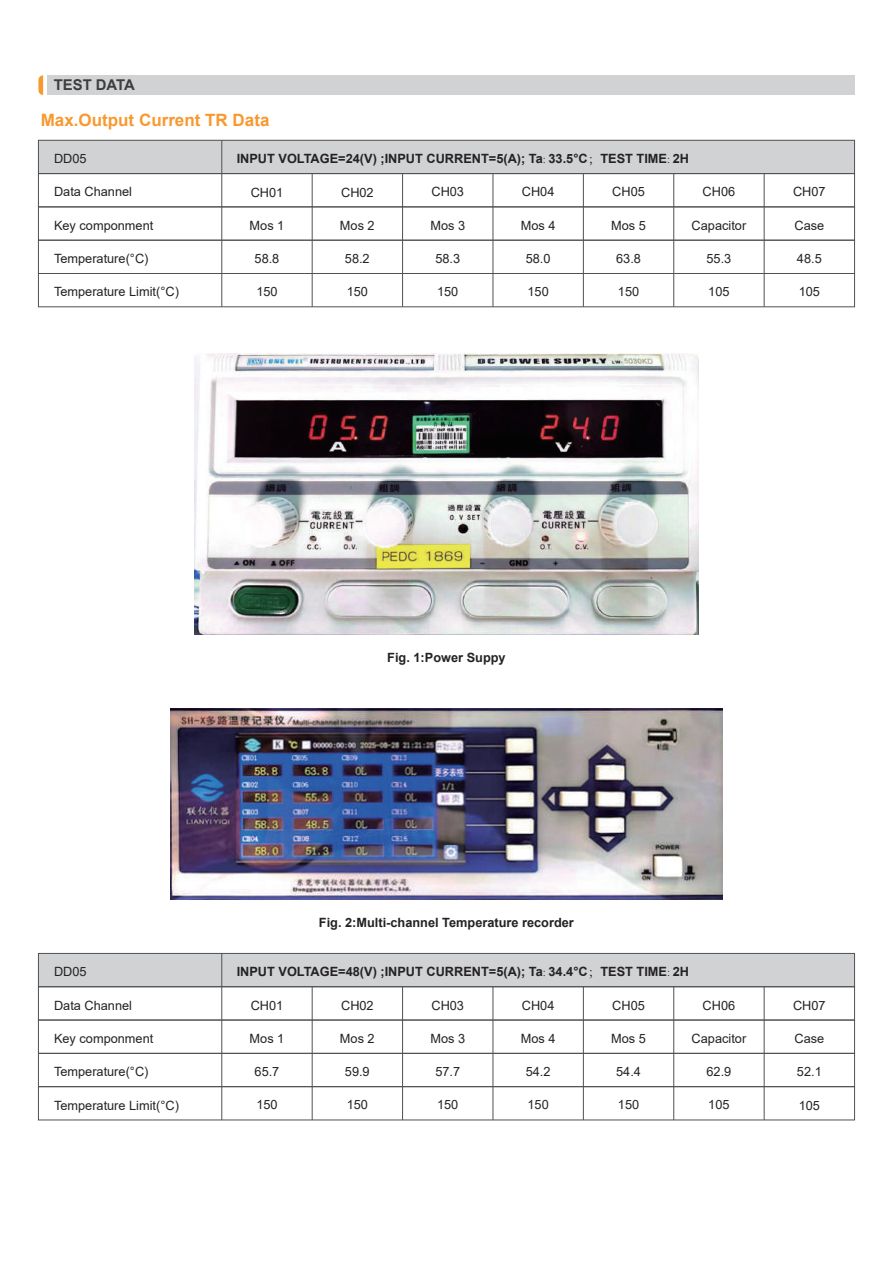
<style>
.page{position:relative;width:893px;height:1263px;background:#fff}
.page>*{position:absolute;margin:0;border:0;box-sizing:border-box;transform-origin:0 0}
.t1{font:700 16.95px "Arial";color:#f89930}
.t2{font:700 14.85px "Arial";color:#3e3e3f}
.t3{font:12.75px "Arial";color:#242222}
.t4{font:700 12.75px "Arial";color:#242222}
.s1{font-family:"Adobe Song Std";font-weight:300}
</style>
<div class="page">
<div style="left:47px;top:75px;width:807px;height:20px;background:#d1d2d4"></div>
<svg style="left:38px;top:75px;width:5px;height:20px"></svg>
<div style="left:38px;top:140px;width:816px;height:34px;background:#d1d2d4"></div>
<div style="left:38px;top:140px;width:817px;height:34px;border:1px solid #505152"></div>
<div style="left:38px;top:173px;width:817px;height:34px;border:1px solid #505152"></div>
<div style="left:38px;top:240px;width:817px;height:34px;border:1px solid #505152"></div>
<hr style="left:222px;top:140px;width:1px;height:167px;background:#505152">
<hr style="left:312px;top:174px;width:1px;height:133px;background:#505152">
<hr style="left:402px;top:174px;width:1px;height:133px;background:#505152">
<hr style="left:493px;top:174px;width:1px;height:133px;background:#505152">
<hr style="left:583px;top:174px;width:1px;height:133px;background:#505152">
<hr style="left:673px;top:174px;width:1px;height:133px;background:#505152">
<hr style="left:764px;top:174px;width:1px;height:133px;background:#505152">
<div style="left:38px;top:273px;width:817px;height:34px;border:1px solid #505152"></div>
<img style="left:170px;top:708px;width:553px;height:192px">
<img style="left:194px;top:354px;width:505px;height:281px">
<div style="left:38px;top:953px;width:816px;height:34px;background:#d1d2d4"></div>
<div style="left:38px;top:953px;width:817px;height:34px;border:1px solid #505152"></div>
<div style="left:38px;top:987px;width:817px;height:33px;border:1px solid #505152"></div>
<div style="left:38px;top:1020px;width:817px;height:33px;border:1px solid #505152"></div>
<div style="left:38px;top:1053px;width:817px;height:34px;border:1px solid #505152"></div>
<hr style="left:222px;top:953px;width:1px;height:167px;background:#505152">
<hr style="left:312px;top:987px;width:1px;height:133px;background:#505152">
<hr style="left:402px;top:987px;width:1px;height:133px;background:#505152">
<hr style="left:493px;top:987px;width:1px;height:133px;background:#505152">
<hr style="left:583px;top:987px;width:1px;height:133px;background:#505152">
<hr style="left:673px;top:987px;width:1px;height:133px;background:#505152">
<hr style="left:764px;top:987px;width:1px;height:133px;background:#505152">
<div style="left:38px;top:1086px;width:817px;height:34px;border:1px solid #505152"></div>
<p class="t2" style="left:54px;top:74px;width:83px">TEST DATA</p>
<h1 class="t1" style="left:41px;top:108px;width:230px">Max.Output Current TR Data</h1>
<p class="t3" style="left:54px;top:150px;width:34px">DD05</p>
<p class="t3" style="left:54px;top:183px;width:79px">Data Channel</p>
<p class="t3" style="left:54px;top:216px;width:101px">Key componment</p>
<p class="t4" style="left:237px;top:150px;width:454px">INPUT VOLTAGE=24(V) ;INPUT CURRENT=5(A); Ta<span class="s1">:</span> 33.5°C<span class="s1">；</span>TEST TIME<span class="s1">:</span> 2H</p>
<p class="t3" style="left:251px;top:183px;width:34px">CH01</p>
<p class="t3" style="left:341px;top:183px;width:34px">CH02</p>
<p class="t3" style="left:250px;top:216px;width:36px">Mos 1</p>
<p class="t3" style="left:340px;top:216px;width:36px">Mos 2</p>
<p class="t3" style="left:703px;top:183px;width:34px">CH06</p>
<p class="t3" style="left:692px;top:216px;width:56px">Capacitor</p>
<p class="t3" style="left:706px;top:250px;width:26px">55.3</p>
<p class="t3" style="left:708px;top:283px;width:23px">105</p>
<p class="t3" style="left:431px;top:183px;width:34px">CH03</p>
<p class="t3" style="left:430px;top:216px;width:36px">Mos 3</p>
<p class="t3" style="left:522px;top:183px;width:34px">CH04</p>
<p class="t3" style="left:521px;top:216px;width:36px">Mos 4</p>
<p class="t3" style="left:612px;top:183px;width:34px">CH05</p>
<p class="t3" style="left:611px;top:216px;width:36px">Mos 5</p>
<p class="t3" style="left:793px;top:183px;width:34px">CH07</p>
<p class="t3" style="left:794px;top:216px;width:31px">Case</p>
<p class="t3" style="left:797px;top:250px;width:26px">48.5</p>
<p class="t3" style="left:54px;top:250px;width:96px">Temperature(°C)</p>
<p class="t3" style="left:255px;top:250px;width:26px">58.8</p>
<p class="t3" style="left:345px;top:250px;width:26px">58.2</p>
<p class="t3" style="left:435px;top:250px;width:26px">58.3</p>
<p class="t3" style="left:526px;top:250px;width:26px">58.0</p>
<p class="t3" style="left:616px;top:250px;width:26px">63.8</p>
<p class="t3" style="left:256px;top:283px;width:23px">150</p>
<p class="t3" style="left:347px;top:283px;width:23px">150</p>
<p class="t3" style="left:437px;top:283px;width:23px">150</p>
<p class="t3" style="left:527px;top:283px;width:23px">150</p>
<p class="t3" style="left:618px;top:283px;width:23px">150</p>
<p class="t3" style="left:54px;top:283px;width:126px">Temperature Limit(°C)</p>
<p class="t3" style="left:799px;top:283px;width:23px">105</p>
<p class="t4" style="left:387px;top:648px;width:120px">Fig. 1:Power Suppy</p>
<p class="t4" style="left:319px;top:913px;width:256px">Fig. 2:Multi-channel Temperature recorder</p>
<p class="t4" style="left:237px;top:963px;width:454px">INPUT VOLTAGE=48(V) ;INPUT CURRENT=5(A); Ta<span class="s1">:</span> 34.4°C<span class="s1">；</span>TEST TIME<span class="s1">:</span> 2H</p>
<p class="t3" style="left:251px;top:996px;width:34px">CH01</p>
<p class="t3" style="left:341px;top:996px;width:34px">CH02</p>
<p class="t3" style="left:250px;top:1029px;width:36px">Mos 1</p>
<p class="t3" style="left:340px;top:1029px;width:36px">Mos 2</p>
<p class="t3" style="left:54px;top:963px;width:34px">DD05</p>
<p class="t3" style="left:54px;top:996px;width:79px">Data Channel</p>
<p class="t3" style="left:54px;top:1029px;width:101px">Key componment</p>
<p class="t3" style="left:703px;top:996px;width:34px">CH06</p>
<p class="t3" style="left:692px;top:1029px;width:56px">Capacitor</p>
<p class="t3" style="left:706px;top:1063px;width:26px">62.9</p>
<p class="t3" style="left:708px;top:1096px;width:23px">105</p>
<p class="t3" style="left:431px;top:996px;width:34px">CH03</p>
<p class="t3" style="left:430px;top:1029px;width:36px">Mos 3</p>
<p class="t3" style="left:522px;top:996px;width:34px">CH04</p>
<p class="t3" style="left:521px;top:1029px;width:36px">Mos 4</p>
<p class="t3" style="left:612px;top:996px;width:34px">CH05</p>
<p class="t3" style="left:611px;top:1029px;width:36px">Mos 5</p>
<p class="t3" style="left:793px;top:996px;width:34px">CH07</p>
<p class="t3" style="left:794px;top:1029px;width:31px">Case</p>
<p class="t3" style="left:797px;top:1063px;width:26px">52.1</p>
<p class="t3" style="left:54px;top:1063px;width:96px">Temperature(°C)</p>
<p class="t3" style="left:255px;top:1063px;width:26px">65.7</p>
<p class="t3" style="left:345px;top:1063px;width:26px">59.9</p>
<p class="t3" style="left:435px;top:1063px;width:26px">57.7</p>
<p class="t3" style="left:526px;top:1063px;width:26px">54.2</p>
<p class="t3" style="left:616px;top:1063px;width:26px">54.4</p>
<p class="t3" style="left:256px;top:1096px;width:23px">150</p>
<p class="t3" style="left:347px;top:1096px;width:23px">150</p>
<p class="t3" style="left:437px;top:1096px;width:23px">150</p>
<p class="t3" style="left:527px;top:1096px;width:23px">150</p>
<p class="t3" style="left:618px;top:1096px;width:23px">150</p>
<p class="t3" style="left:54px;top:1096px;width:126px">Temperature Limit(°C)</p>
<p class="t3" style="left:799px;top:1096px;width:23px">105</p>
</div>
